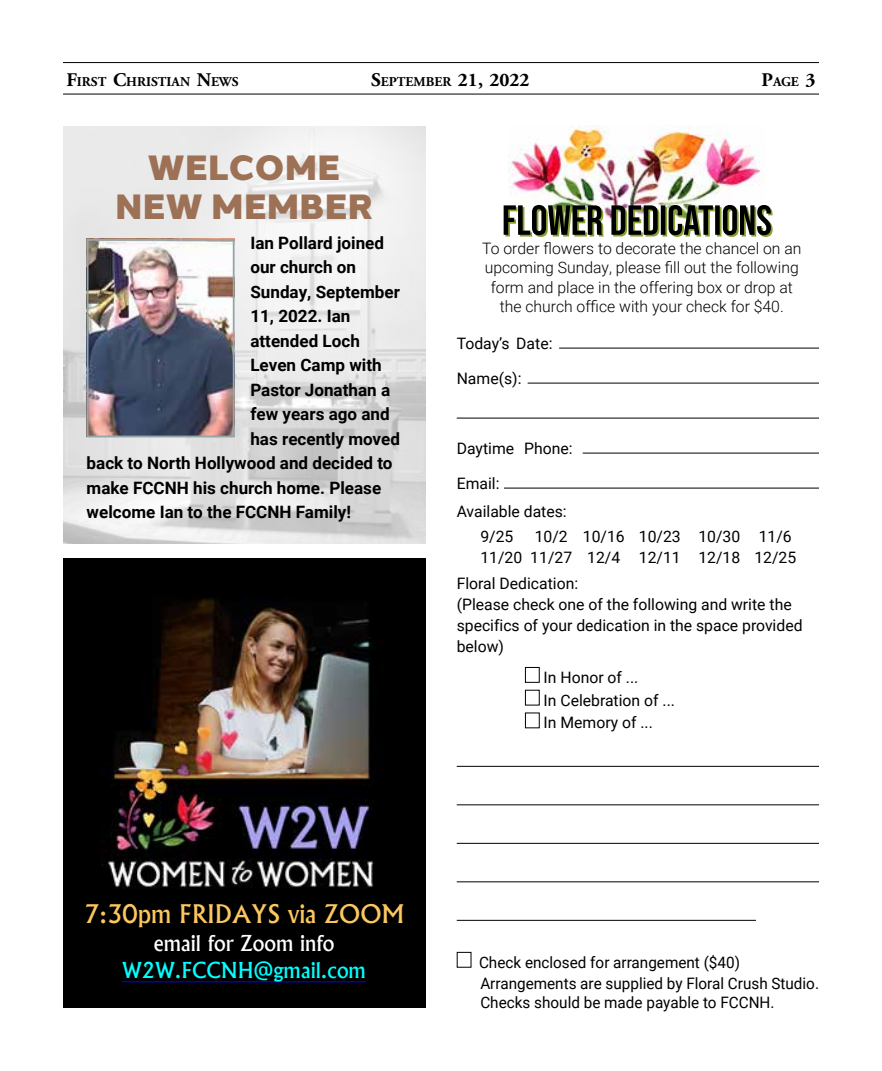
<style>
.page{position:relative;width:882px;height:1071px;background:#fff}
.page>*{position:absolute;margin:0;border:0;box-sizing:border-box;transform-origin:0 0}
.t1{font:900 35px/38.5px "Halcom";letter-spacing:.01em;color:#9c7155;text-align:center}
.t2{font:500 24.5px "Albertus";color:#fcc75f}
.t3{font:500 21px "Albertus";color:#0ff}
.t4{font:500 21px "Albertus";color:#fff}
.t5{font:700 19.25px "Adobe Garamond Pro";color:#000}
.t6{font:700 17.15px "Roboto";color:#000}
.t7{font:15.75px/21px "Roboto";color:#000}
.t8{font:300 15.75px/19.2px "Roboto";color:#000;text-align:center}
.t9{font:700 13.47px "Adobe Garamond Pro";color:#000}
.s1{font-size:19.25px}
.s2{font-size:13.47px}
</style>
<div class="page">
<hr style="left:63px;top:62px;width:756px;height:1px;background:#000">
<hr style="left:63px;top:94px;width:756px;height:1px;background:#000">
<img style="left:63px;top:558px;width:362px;height:450px">
<hr style="left:122px;top:981px;width:244px;height:1px;background:#00f">
<img style="left:63px;top:126px;width:362px;height:417px">
<img style="left:90px;top:242px;width:142px;height:192px">
<div style="left:87px;top:239px;width:148px;height:198px;border:2px solid #95a6aa"></div>
<img style="left:509px;top:125px;width:252px;height:80px">
<hr style="left:559px;top:348px;width:260px;height:1px;background:#000">
<hr style="left:528px;top:383px;width:291px;height:1px;background:#000">
<hr style="left:457px;top:418px;width:362px;height:1px;background:#000">
<hr style="left:583px;top:453px;width:236px;height:1px;background:#000">
<hr style="left:504px;top:488px;width:315px;height:1px;background:#000">
<div style="left:525px;top:667px;width:15px;height:16px;border:1px solid #000"></div>
<div style="left:525px;top:690px;width:15px;height:16px;border:1px solid #000"></div>
<div style="left:525px;top:713px;width:15px;height:15px;border:1px solid #000"></div>
<hr style="left:457px;top:766px;width:362px;height:1px;background:#000">
<hr style="left:457px;top:804px;width:362px;height:1px;background:#000">
<hr style="left:457px;top:843px;width:362px;height:1px;background:#000">
<hr style="left:457px;top:881px;width:362px;height:1px;background:#000">
<hr style="left:457px;top:920px;width:299px;height:1px;background:#000">
<div style="left:457px;top:952px;width:14px;height:16px;border:1px solid #000"></div>
<svg style="left:504px;top:205px;width:269px;height:32px"></svg>
<p class="t9" style="left:66px;top:73px;width:173px"><span class="s1">F</span>IRST <span class="s1">C</span>HRISTIAN <span class="s1">N</span>EWS</p>
<p class="t5" style="left:371px;top:68px;width:160px">S<span class="s2">EPTEMBER</span> 21, 2022</p>
<p class="t9" style="left:761px;top:73px;width:56px"><span class="s1">P</span>AGE <span class="s1">3</span></p>
<h1 class="t1" style="left:115px;top:147px;width:259px">WELCOME<br>NEW MEMBER</h1>
<p class="t6" style="left:250px;top:231px;width:135px">Ian Pollard joined</p>
<p class="t6" style="left:250px;top:255px;width:107px">our church on</p>
<p class="t6" style="left:250px;top:280px;width:151px">Sunday, September</p>
<p class="t6" style="left:250px;top:304px;width:102px">11, 2022. Ian</p>
<p class="t6" style="left:250px;top:329px;width:111px">attended Loch</p>
<p class="t6" style="left:250px;top:353px;width:133px">Leven Camp with</p>
<p class="t6" style="left:250px;top:378px;width:141px">Pastor Jonathan a</p>
<p class="t6" style="left:250px;top:402px;width:141px">few years ago and</p>
<p class="t6" style="left:250px;top:427px;width:151px">has recently moved</p>
<p class="t6" style="left:87px;top:451px;width:308px">back to North Hollywood and decided to</p>
<p class="t6" style="left:87px;top:476px;width:296px">make FCCNH his church home. Please</p>
<p class="t6" style="left:87px;top:500px;width:266px">welcome Ian to the FCCNH Family!</p>
<p class="t8" style="left:482px;top:238px;width:321px">To order flowers to decorate the chancel on an upcoming Sunday, please fill out the following form and place in the offering box or drop at the church office with your check for $40.</p>
<p class="t7" style="left:457px;top:332px;width:97px">Today’s Date:</p>
<p class="t7" style="left:457px;top:367px;width:66px">Name(s):</p>
<p class="t7" style="left:457px;top:437px;width:117px">Daytime Phone:</p>
<p class="t7" style="left:457px;top:468px;width:111px;line-height:28px">Email:<br>Available dates:</p>
<p class="t7" style="left:480px;top:526px;width:35px">9/25</p>
<p class="t7" style="left:480px;top:526px;width:317px;text-align:right">10/2 10/16 10/23 10/30 11/6<br>11/20 11/27 12/4 12/11 12/18 12/25</p>
<p class="t7" style="left:457px;top:572px;width:347px">Floral Dedication:<br>(Please check one of the following and write the specifics of your dedication in the space provided below)</p>
<p class="t7" style="left:544px;top:665px;width:133px;line-height:22.8px">In Honor of ...<br>In Celebration of ...<br>In Memory of ...</p>
<h2 class="t2" style="left:84px;top:899px;width:322px">7:30pm FRIDAYS via ZOOM</h2>
<h3 class="t4" style="left:154px;top:931px;width:182px">email for Zoom info</h3>
<h3 class="t3" style="left:122px;top:957px;width:245px">W2W.FCCNH@gmail.com</h3>
<p class="t7" style="left:479px;top:951px;width:342px">Check enclosed for arrangement ($40)<br>Arrangements are supplied by Floral Crush Studio.</p>
<p class="t7" style="left:480px;top:991px;width:296px">Checks should be made payable to FCCNH.</p>
</div>
